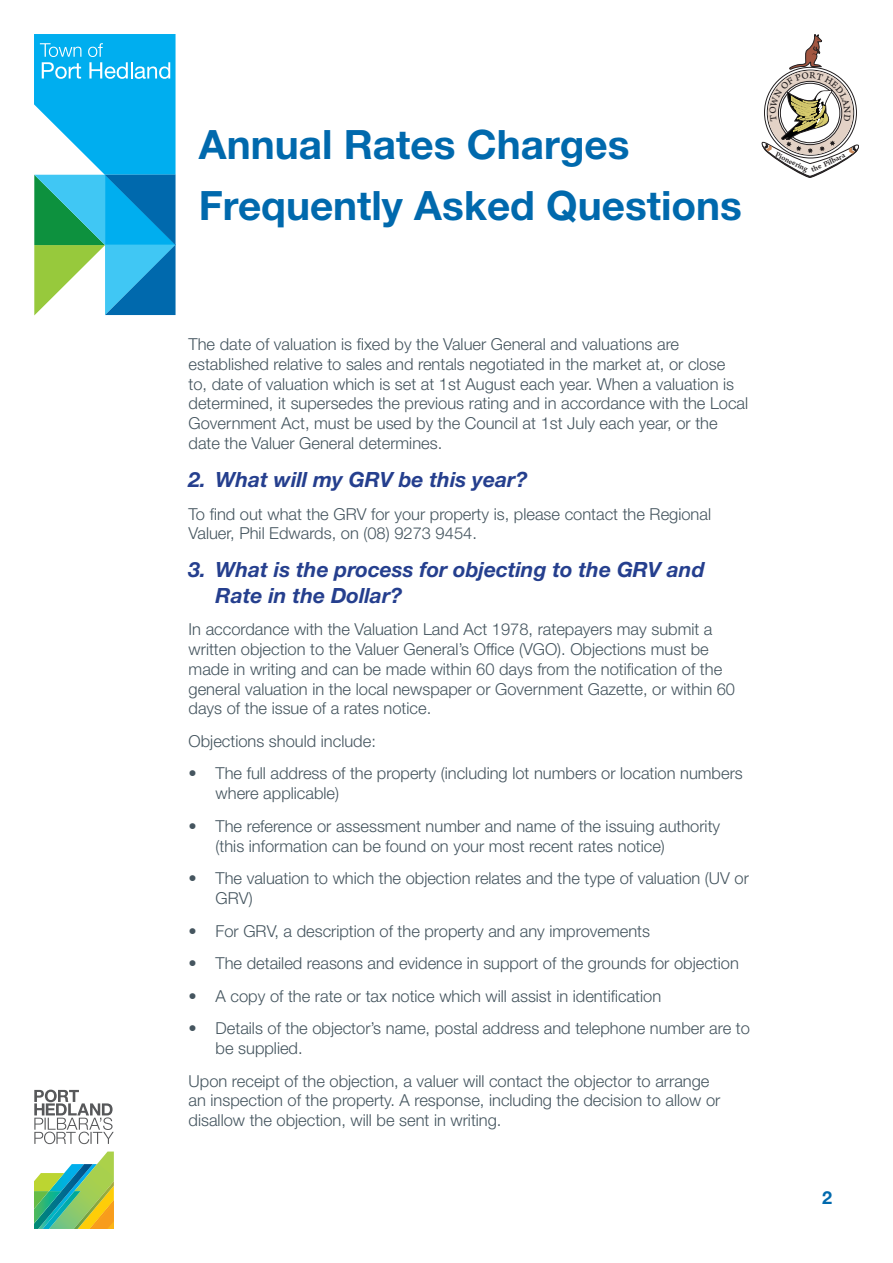
<style>
.page{position:relative;width:893px;height:1263px;background:#fff}
.page>*{position:absolute;margin:0;border:0;box-sizing:border-box;transform-origin:0 0}
.t1{font:700 40.5px/61.3px "Helvetica Neue LT Std";color:#0069ad}
.quesitons{font:italic 700 21px/25.2px "Helvetica Neue LT Std";color:#253f8e}
.t2{font:700 18px "Helvetica Neue LT Std";color:#0069ad}
.Contact_Info{font:300 16.5px/19.8px "Helvetica Neue LT Std";color:#45555f}
.answers{font:300 16.5px/19.8px "Helvetica Neue LT Std";color:#45555f}
.t3{font:600 8.25px "Arno Pro";color:#231f20}
.t4{font:600 8.1px "Arno Pro";color:#231f20}
</style>
<div class="page">
<svg style="left:34px;top:1089px;width:80px;height:55px"></svg>
<svg style="left:34px;top:1151px;width:80px;height:78px"></svg>
<svg style="left:34px;top:34px;width:142px;height:281px;background:#38b4d3"></svg>
<svg style="left:762px;top:34px;width:97px;height:144px"></svg>
<h1 class="t1" style="left:199px;top:112px;width:545px">Annual Rates Charges<br>Frequently Asked Questions</h1>
<p class="t3" style="left:782px;top:151px;width:22px;rotate:27deg">ioneer</p>
<p class="t4" style="left:809px;top:165px;width:38px;rotate:-24deg">the Pilbara</p>
<p class="answers" style="left:189px;top:334px;width:561px">The date of valuation is fixed by the Valuer General and valuations are established relative to sales and rentals negotiated in the market at, or close<br>to, date of valuation which is set at 1st August each year. When a valuation is determined, it supersedes the previous rating and in accordance with the Local Government Act, must be used by the Council at 1st July each year, or the date the Valuer General determines.</p>
<p class="quesitons" style="left:189px;top:466px;width:340px">2. What will my GRV be this year?</p>
<p class="Contact_Info" style="left:189px;top:503px;width:524px">To find out what the GRV for your property is, please contact the Regional<br>Valuer, Phil Edwards, on (08) 9273 9454.</p>
<p class="quesitons" style="left:216px;top:557px;width:490px;text-indent:-27px">3. What is the process for objecting to the GRV and<br>Rate in the Dollar?</p>
<p class="Contact_Info" style="left:189px;top:619px;width:548px">In accordance with the Valuation Land Act 1978, ratepayers may submit a written objection to the Valuer General’s Office (VGO). Objections must be made in writing and can be made within 60 days from the notification of the general valuation in the local newspaper or Government Gazette, or within 60 days of the issue of a rates notice.</p>
<p class="Contact_Info" style="left:189px;top:731px;width:189px">Objections should include:</p>
<p class="Contact_Info" style="left:216px;top:763px;width:529px;text-indent:-27px">• The full address of the property (including lot numbers or location numbers where applicable)</p>
<p class="Contact_Info" style="left:216px;top:816px;width:506px;text-indent:-27px">• The reference or assessment number and name of the issuing authority (this information can be found on your most recent rates notice)</p>
<p class="Contact_Info" style="left:216px;top:868px;width:535px;text-indent:-27px">• The valuation to which the objection relates and the type of valuation (UV or<br>GRV)</p>
<p class="Contact_Info" style="left:189px;top:920px;width:463px">• For GRV, a description of the property and any improvements</p>
<p class="Contact_Info" style="left:189px;top:953px;width:552px">• The detailed reasons and evidence in support of the grounds for objection</p>
<p class="Contact_Info" style="left:189px;top:985px;width:474px">• A copy of the rate or tax notice which will assist in identification</p>
<p class="Contact_Info" style="left:216px;top:1018px;width:536px;text-indent:-27px">• Details of the objector’s name, postal address and telephone number are to be supplied.</p>
<p class="Contact_Info" style="left:189px;top:1070px;width:533px">Upon receipt of the objection, a valuer will contact the objector to arrange an inspection of the property. A response, including the decision to allow or disallow the objection, will be sent in writing.</p>
<p class="t2" style="left:822px;top:1186px;width:12px">2</p>
</div>
